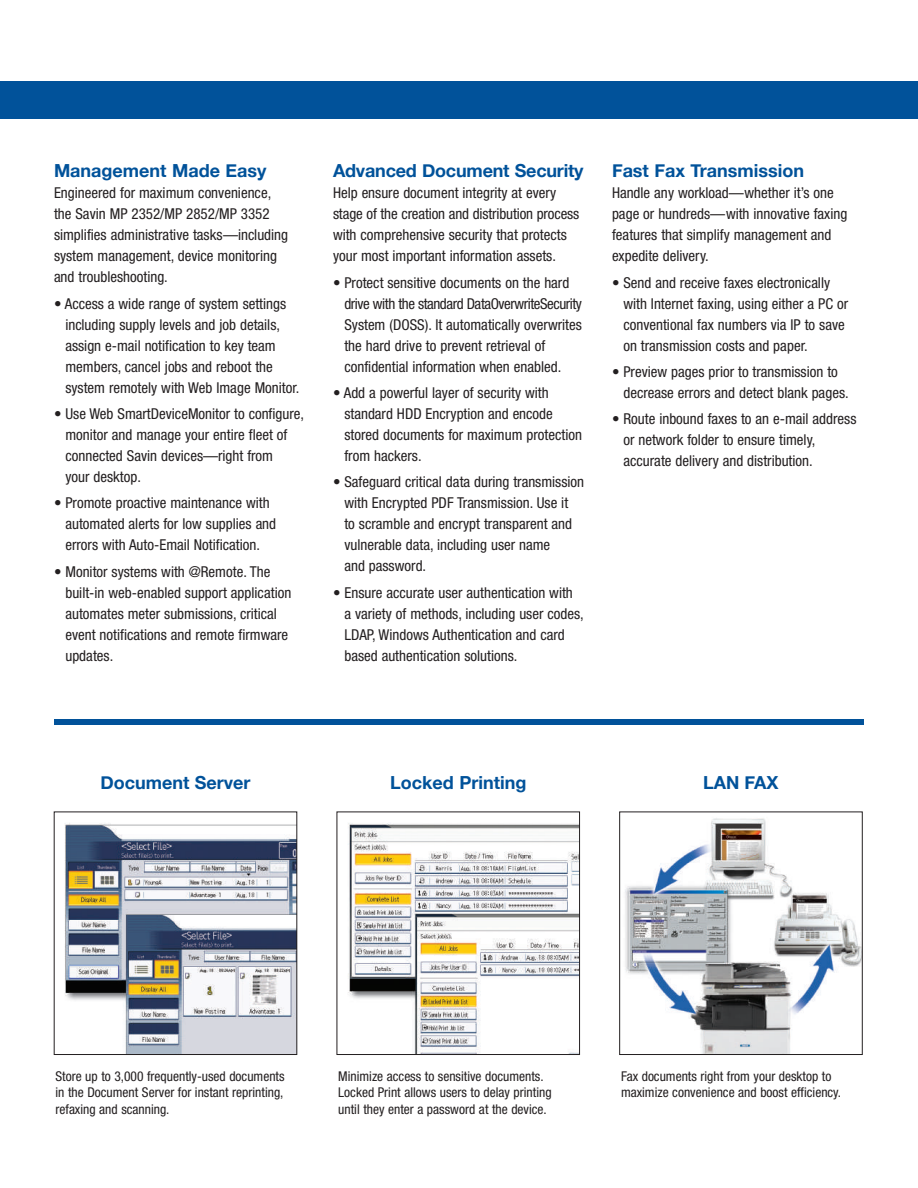
<style>
.page{position:relative;width:918px;height:1188px;background:#fff}
.page>*{position:absolute;margin:0;border:0;box-sizing:border-box;transform-origin:0 0}
.t1{font:700 18px "Helvetica Neue";color:#01529a}
.t2{font:condensed 15px/21px "Helvetica Neue";color:#231f20}
.t3{font:condensed 13.5px/16.5px "Helvetica Neue";color:#231f20}
</style>
<div class="page">
<div style="left:0;top:81px;width:918px;height:37px;background:#01529a"></div>
<div style="left:54px;top:720px;width:810px;height:5px;background:#01529a"></div>
<img style="left:348px;top:823px;width:230px;height:230px">
<div style="left:337px;top:812px;width:243px;height:243px;border:1px solid #231f20"></div>
<img style="left:64px;top:823px;width:231px;height:230px">
<div style="left:54px;top:812px;width:243px;height:243px;border:1px solid #231f20"></div>
<img style="left:625px;top:818px;width:235px;height:235px">
<div style="left:619px;top:812px;width:243px;height:243px;border:1px solid #231f20"></div>
<p class="t1" style="left:54px;top:160px;width:214px">Management Made Easy</p>
<p class="t2" style="left:54px;top:184px;width:236px">Engineered for maximum convenience, the Savin MP 2352/MP 2852/MP 3352 simplifies administrative tasks—including system management, device monitoring and troubleshooting.</p>
<p class="t2" style="left:65px;top:294px;width:235px;text-indent:-11px">• Access a wide range of system settings including supply levels and job details, assign e-mail notification to key team members, cancel jobs and reboot the system remotely with Web Image Monitor.</p>
<p class="t2" style="left:65px;top:404px;width:240px;text-indent:-11px">• Use Web SmartDeviceMonitor to configure, monitor and manage your entire fleet of connected Savin devices—right from<br>your desktop.</p>
<p class="t2" style="left:65px;top:494px;width:212px;text-indent:-11px">• Promote proactive maintenance with automated alerts for low supplies and errors with Auto-Email Notification.</p>
<p class="t2" style="left:65px;top:562px;width:227px;text-indent:-11px">• Monitor systems with @Remote. The built-in web-enabled support application automates meter submissions, critical event notifications and remote firmware updates.</p>
<p class="t1" style="left:333px;top:160px;width:252px">Advanced Document Security</p>
<p class="t2" style="left:333px;top:184px;width:248px">Help ensure document integrity at every stage of the creation and distribution process with comprehensive security that protects your most important information assets.</p>
<p class="t2" style="left:344px;top:273px;width:239px;text-indent:-11px">• Protect sensitive documents on the hard drive with the standard DataOverwriteSecurity System (DOSS). It automatically overwrites the hard drive to prevent retrieval of confidential information when enabled.</p>
<p class="t2" style="left:344px;top:383px;width:239px;text-indent:-11px">• Add a powerful layer of security with standard HDD Encryption and encode stored documents for maximum protection from hackers.</p>
<p class="t2" style="left:344px;top:473px;width:241px;text-indent:-11px">• Safeguard critical data during transmission with Encrypted PDF Transmission. Use it<br>to scramble and encrypt transparent and vulnerable data, including user name<br>and password.</p>
<p class="t2" style="left:344px;top:583px;width:241px;text-indent:-11px">• Ensure accurate user authentication with<br>a variety of methods, including user codes, LDAP, Windows Authentication and card based authentication solutions.</p>
<p class="t1" style="left:612px;top:160px;width:194px">Fast Fax Transmission</p>
<p class="t2" style="left:612px;top:184px;width:237px">Handle any workload—whether it’s one page or hundreds—with innovative faxing features that simplify management and expedite delivery.</p>
<p class="t2" style="left:623px;top:273px;width:226px;text-indent:-11px">• Send and receive faxes electronically with Internet faxing, using either a PC or conventional fax numbers via IP to save on transmission costs and paper.</p>
<p class="t2" style="left:623px;top:362px;width:227px;text-indent:-11px">• Preview pages prior to transmission to decrease errors and detect blank pages.</p>
<p class="t2" style="left:623px;top:410px;width:235px;text-indent:-11px">• Route inbound faxes to an e-mail address or network folder to ensure timely, accurate delivery and distribution.</p>
<p class="t1" style="left:100px;top:771px;width:152px">Document Server</p>
<p class="t1" style="left:390px;top:771px;width:138px">Locked Printing</p>
<p class="t1" style="left:703px;top:771px;width:77px">LAN FAX</p>
<p class="t3" style="left:56px;top:1069px;width:231px;text-align:justify">Store up to 3,000 frequently-used documents in the Document Server for instant reprinting, refaxing and scanning.</p>
<p class="t3" style="left:338px;top:1069px;width:215px">Minimize access to sensitive documents.<br>Locked Print allows users to delay printing until they enter a password at the device.</p>
<p class="t3" style="left:621px;top:1069px;width:222px">Fax documents right from your desktop to maximize convenience and boost efficiency.</p>
</div>
